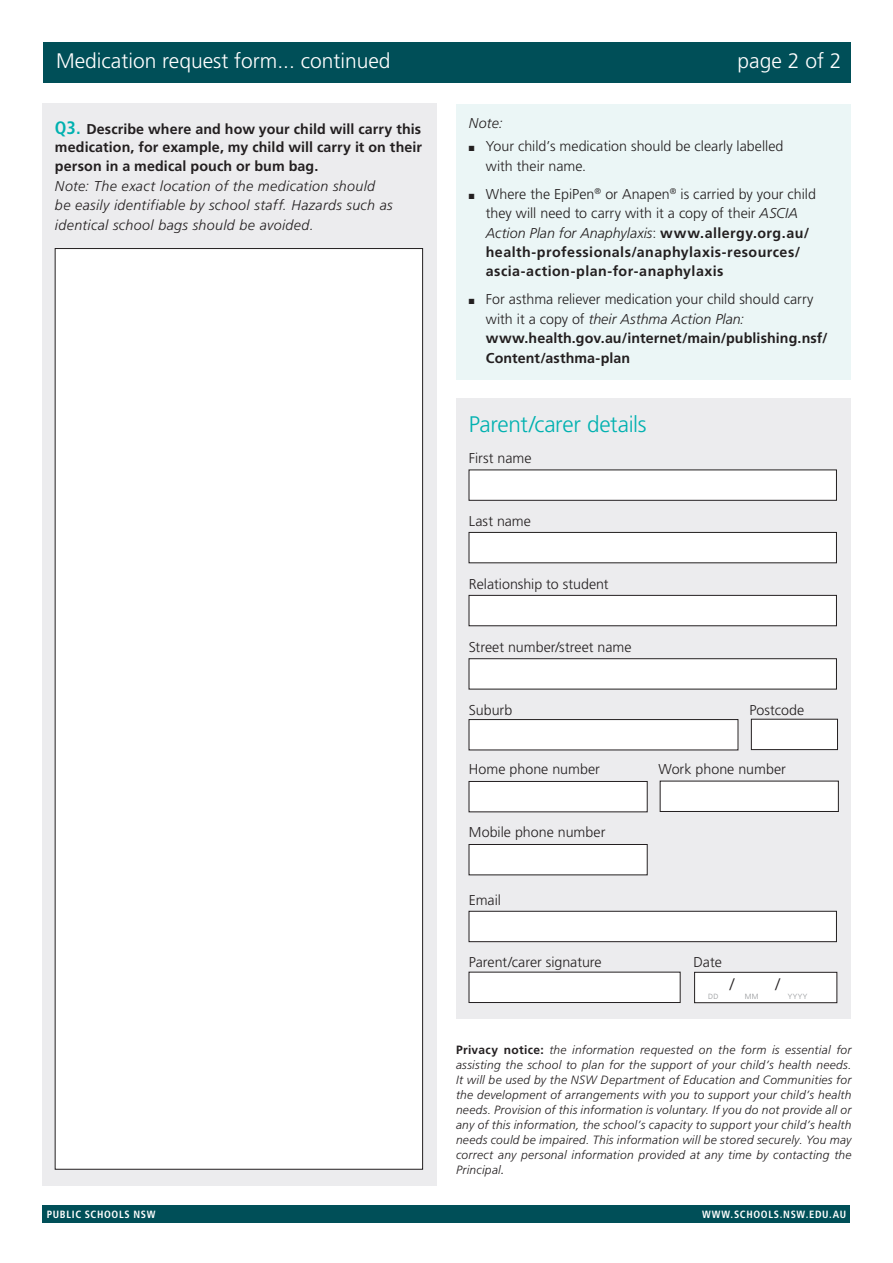
<style>
.page{position:relative;width:893px;height:1263px;background:#fff}
.page>*{position:absolute;margin:0;border:0;box-sizing:border-box;transform-origin:0 0}
.t1{font:300 22.5px "Frutiger LT Std";letter-spacing:-.015em;color:#00b1b0}
.t2{font:300 21px "Frutiger LT Std";color:#fff}
.t3{font:300 16.5px "Frutiger LT Std";color:#231f20}
.t4{font:700 14.25px/19.5px "Frutiger LT Std";letter-spacing:.01em;color:#231f20;text-align:justify}
.t5{font:300 14.25px/19.5px "Frutiger LT Std";color:#231f20}
.t6{font:700 14.25px/19.4px "Frutiger LT Std";letter-spacing:.03em;color:#231f20}
.t7{font:italic 300 14.25px/19.5px "Frutiger LT Std";letter-spacing:.025em;color:#231f20}
.t8{font:italic 300 12px/15px "Frutiger LT Std";letter-spacing:.02em;color:#231f20;text-align:justify}
.t9{font:700 condensed 10.5px "Frutiger LT Std";letter-spacing:.065em;color:#fff}
.t10{font:300 7.5px "Frutiger LT Std";letter-spacing:.065em;color:#939598}
.s1{font-stretch:condensed;font-size:18px;color:#00b1b0}
.s2{font-weight:300}
.s3{font-weight:300;font-style:italic}
.s4{font-weight:700;font-style:normal}
.s5{font-size:14.25px}
</style>
<div class="page">
<div style="left:43px;top:1205px;width:807px;height:17px;background:#004f58"></div>
<div style="left:456px;top:398px;width:394px;height:620px;background:#ececee"></div>
<div style="left:469px;top:470px;width:367px;height:30px;background:#fff"></div>
<div style="left:469px;top:532px;width:367px;height:31px;background:#fff"></div>
<div style="left:469px;top:532px;width:368px;height:31px;border:1px solid #231f20"></div>
<div style="left:469px;top:595px;width:367px;height:31px;background:#fff"></div>
<div style="left:469px;top:595px;width:368px;height:31px;border:1px solid #231f20"></div>
<div style="left:469px;top:659px;width:367px;height:30px;background:#fff"></div>
<div style="left:469px;top:658px;width:368px;height:31px;border:1px solid #231f20"></div>
<div style="left:469px;top:719px;width:269px;height:31px;background:#fff"></div>
<div style="left:469px;top:719px;width:269px;height:31px;border:1px solid #231f20"></div>
<div style="left:469px;top:781px;width:178px;height:31px;background:#fff"></div>
<div style="left:469px;top:781px;width:178px;height:31px;border:1px solid #231f20"></div>
<div style="left:469px;top:844px;width:178px;height:31px;background:#fff"></div>
<div style="left:469px;top:844px;width:178px;height:31px;border:1px solid #231f20"></div>
<div style="left:469px;top:911px;width:367px;height:31px;background:#fff"></div>
<div style="left:469px;top:911px;width:368px;height:31px;border:1px solid #231f20"></div>
<div style="left:469px;top:972px;width:211px;height:30px;background:#fff"></div>
<div style="left:469px;top:972px;width:211px;height:31px;border:1px solid #231f20"></div>
<div style="left:42px;top:103px;width:395px;height:1082px;background:#ececee"></div>
<div style="left:751px;top:719px;width:86px;height:31px;background:#fff"></div>
<div style="left:751px;top:719px;width:87px;height:31px;border:1px solid #231f20"></div>
<div style="left:660px;top:781px;width:178px;height:30px;background:#fff"></div>
<div style="left:660px;top:781px;width:178px;height:31px;border:1px solid #231f20"></div>
<div style="left:43px;top:43px;width:808px;height:40px;background:#004f58"></div>
<div style="left:55px;top:249px;width:368px;height:920px;background:#fff"></div>
<div style="left:456px;top:104px;width:394px;height:276px;background:#ebf6f6"></div>
<div style="left:695px;top:972px;width:142px;height:31px;background:#fff"></div>
<div style="left:694px;top:972px;width:143px;height:31px;border:1px solid #231f20"></div>
<h2 class="t2" style="left:56px;top:49px;width:336px">Medication request form... continued</h2>
<h2 class="t2" style="left:738px;top:49px;width:105px">page 2 of 2</h2>
<p class="t4" style="left:55px;top:119px;width:369px;line-height:18.8px"><span class="s1">Q3.</span> Describe where and how your child will carry this medication, for example, my child will carry it on their person in a medical pouch or bum bag.</p>
<p class="t7" style="left:55px;top:176px;width:339px">Note: The exact location of the medication should be easily identifiable by school staff. Hazards such as identical school bags should be avoided.</p>
<p class="t7" style="left:469px;top:113px;width:36px">Note:</p>
<p class="t5" style="left:486px;top:137px;width:299px;text-indent:-17px">■ Your child’s medication should be clearly labelled with their name.</p>
<p class="t6" style="left:486px;top:184px;width:332px;text-indent:-17px">■ <span class="s2">Where the EpiPen</span><sup>®</sup> <span class="s2">or Anapen</span><sup>®</sup> <span class="s2">is carried by your child they will need to carry with it a copy of their</span> <span class="s3">ASCIA Action Plan for Anaphylaxis</span><span class="s2">:</span> www.allergy.org.au/ health-professionals/anaphylaxis-resources/ ascia-action-plan-for-anaphylaxis</p>
<p class="t4" style="left:486px;top:289px;width:343px;text-align:left;text-indent:-17px">■ <span class="s2">For asthma reliever medication your child should carry with it a copy of</span> <span class="s3">their Asthma Action Plan: </span>www.health.gov.au/internet/main/publishing.nsf/ Content/asthma-plan</p>
<h1 class="t1" style="left:469px;top:411px;width:179px">Parent/carer details</h1>
<p class="t5" style="left:469px;top:449px;width:64px">First name</p>
<p class="t5" style="left:469px;top:511px;width:64px">Last name</p>
<p class="t5" style="left:469px;top:575px;width:141px">Relationship to student</p>
<p class="t5" style="left:469px;top:638px;width:164px">Street number/street name</p>
<p class="t5" style="left:469px;top:700px;width:45px">Suburb</p>
<p class="t5" style="left:749px;top:700px;width:56px">Postcode</p>
<p class="t5" style="left:469px;top:760px;width:133px">Home phone number</p>
<p class="t5" style="left:658px;top:760px;width:129px">Work phone number</p>
<p class="t5" style="left:469px;top:823px;width:138px">Mobile phone number</p>
<p class="t5" style="left:469px;top:890px;width:34px">Email</p>
<p class="t5" style="left:469px;top:953px;width:134px">Parent/carer signature</p>
<p class="t5" style="left:694px;top:953px;width:30px">Date</p>
<h3 class="t3" style="left:730px;top:975px;width:6px">/</h3>
<h3 class="t3" style="left:776px;top:975px;width:6px">/</h3>
<p class="t10" style="left:708px;top:992px;width:12px">DD</p>
<p class="t10" style="left:745px;top:992px;width:15px">MM</p>
<p class="t10" style="left:788px;top:992px;width:21px">YYYY</p>
<p class="t8" style="left:456px;top:1042px;width:397px"><span class="s4">Privacy notice:</span> the information requested on the form is essential for assisting the school to plan for the support of your child’s health needs.<br>It will be used by the NSW Department of Education and Communities for the development of arrangements with you to support your child’s health needs. Provision of this information is voluntary. If you do not provide all or any of this information, the school’s capacity to support your child’s health needs could be impaired. This information will be stored securely. You may correct any personal information provided at any time by contacting the Principal<span class="s5">.</span></p>
<p class="t9" style="left:47px;top:1208px;width:110px">PUBLIC SCHOOLS NSW</p>
<p class="t9" style="left:702px;top:1208px;width:4px">WWW</p>
<p class="t9" style="left:731px;top:1208px;width:56px">.SCHOOLS.NSW</p>
<p class="t9" style="left:806px;top:1208px;width:41px">.EDU.AU</p>
</div>
